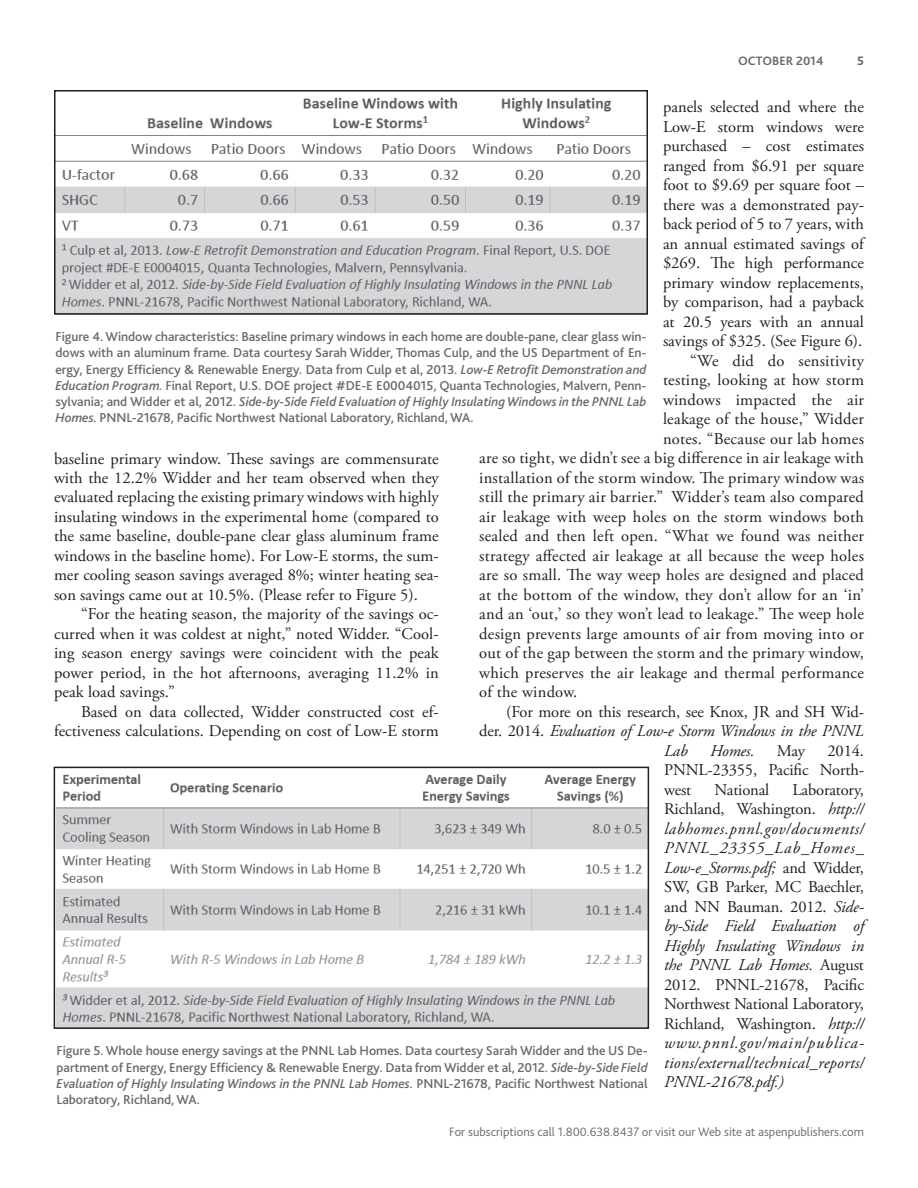
<style>
.page{position:relative;width:918px;height:1188px;background:#fff}
.page>*{position:absolute;margin:0;border:0;box-sizing:border-box;transform-origin:0 0}
.t1{font:16.5px/19.5px "Adobe Garamond Pro";letter-spacing:.015em;color:#231f20;text-align:justify}
.t2{font:italic 16.5px/19.5px "Adobe Garamond Pro";letter-spacing:-.01em;color:#231f20;text-align:justify}
.t3{font:16.5px "Adobe Garamond Pro";letter-spacing:-.01em;color:#231f20}
.t4{font:500 13.5px/16.2px "Bliss 2";letter-spacing:-.005em;color:#69696c;text-align:justify}
.t5{font:300 12.75px "Bliss 2";color:#69696c}
.t6{font:700 12.75px "Bliss 2";color:#69696c}
.t7{font:800 12.75px "Bliss 2";color:#69696c}
.s1{font-style:normal}
.s2{font-style:italic}
</style>
<div class="page">
<img style="left:57px;top:97px;width:588px;height:215px">
<div style="left:54px;top:90px;width:594px;height:225px;border:2px solid #231f20"></div>
<img style="left:57px;top:774px;width:589px;height:252px">
<div style="left:54px;top:767px;width:595px;height:262px;border:2px solid #231f20"></div>
<p class="t6" style="left:738px;top:54px;width:87px">OCTOBER 2014</p>
<p class="t7" style="left:857px;top:56px;width:8px">5</p>
<p class="t1" style="left:663px;top:99px;width:203px">panels selected and where the</p>
<p class="t1" style="left:663px;top:118px;width:203px">Low-E storm windows were</p>
<p class="t1" style="left:663px;top:138px;width:203px">purchased – cost estimates</p>
<p class="t1" style="left:663px;top:157px;width:203px">ranged from $6.91 per square</p>
<p class="t1" style="left:663px;top:177px;width:203px">foot to $9.69 per square foot –</p>
<p class="t1" style="left:663px;top:196px;width:203px">there was a demonstrated pay-</p>
<p class="t1" style="left:663px;top:216px;width:203px">back period of 5 to 7 years, with</p>
<p class="t1" style="left:663px;top:235px;width:203px">an annual estimated savings of</p>
<p class="t1" style="left:663px;top:255px;width:203px">$269. The high performance</p>
<p class="t1" style="left:663px;top:274px;width:203px">primary window replacements,</p>
<p class="t1" style="left:663px;top:294px;width:203px">by comparison, had a payback</p>
<p class="t1" style="left:663px;top:313px;width:203px">at 20.5 years with an annual</p>
<p class="t1" style="left:663px;top:333px;width:201px">savings of $325. (See Figure 6).</p>
<p class="t1" style="left:690px;top:352px;width:176px">“We did do sensitivity</p>
<p class="t1" style="left:663px;top:372px;width:202px">testing, looking at how storm</p>
<p class="t1" style="left:663px;top:391px;width:203px">windows impacted the air</p>
<p class="t1" style="left:663px;top:411px;width:202px">leakage of the house,” Widder</p>
<p class="t1" style="left:663px;top:430px;width:202px">notes. “Because our lab homes</p>
<p class="t1" style="left:479px;top:450px;width:386px">are so tight, we didn’t see a big difference in air leakage with</p>
<p class="t1" style="left:479px;top:469px;width:386px">installation of the storm window. The primary window was</p>
<p class="t1" style="left:479px;top:489px;width:386px">still the primary air barrier.” Widder’s team also compared</p>
<p class="t1" style="left:479px;top:508px;width:386px">air leakage with weep holes on the storm windows both</p>
<p class="t1" style="left:479px;top:528px;width:386px">sealed and then left open. “What we found was neither</p>
<p class="t1" style="left:479px;top:547px;width:386px">strategy affected air leakage at all because the weep holes</p>
<p class="t1" style="left:479px;top:567px;width:386px">are so small. The way weep holes are designed and placed</p>
<p class="t1" style="left:479px;top:586px;width:386px">at the bottom of the window, they don’t allow for an ‘in’</p>
<p class="t1" style="left:479px;top:606px;width:386px">and an ‘out,’ so they won’t lead to leakage.” The weep hole</p>
<p class="t1" style="left:479px;top:625px;width:386px">design prevents large amounts of air from moving into or</p>
<p class="t1" style="left:479px;top:645px;width:386px">out of the gap between the storm and the primary window,</p>
<p class="t1" style="left:479px;top:664px;width:386px">which preserves the air leakage and thermal performance</p>
<p class="t1" style="left:479px;top:684px;width:100px">of the window.</p>
<p class="t3" style="left:506px;top:705px;width:359px">(For more on this research, see Knox, JR and SH Wid-</p>
<p class="t2" style="left:479px;top:723px;width:386px"><span class="s1">der. 2014.</span> Evaluation of Low-e Storm Windows in the PNNL</p>
<p class="t2" style="left:664px;top:742px;width:25px">Lab</p>
<p class="t2" style="left:710px;top:742px;width:46px">Homes.</p>
<p class="t1" style="left:777px;top:742px;width:30px">May</p>
<p class="t4" style="left:56px;top:330px;width:593px">Figure 4. Window characteristics: Baseline primary windows in each home are double-pane, clear glass win&shy;dows with an aluminum frame. Data courtesy Sarah Widder, Thomas Culp, and the US Department of En&shy;ergy, Energy Efficiency &amp; Renewable Energy. Data from Culp et al, 2013. <span class="s2">Low-E Retrofit Demonstration and Education Program.</span> Final Report, U.S. DOE project #DE-E E0004015, Quanta Technologies, Malvern, Penn&shy;sylvania; and Widder et al, 2012. <span class="s2">Side-by-Side Field Evaluation of Highly Insulating Windows in the PNNL Lab Homes.</span> PNNL-21678, Pacific Northwest National Laboratory, Richland, WA.</p>
<p class="t1" style="left:54px;top:450px;width:386px">baseline primary window. These savings are commensurate with the 12.2% Widder and her team observed when they evaluated replacing the existing primary windows with highly insulating windows in the experimental home (compared to the same baseline, double-pane clear glass aluminum frame windows in the baseline home). For Low-E storms, the sum&shy;mer cooling season savings averaged 8%; winter heating sea&shy;son savings came out at 10.5%. (Please refer to Figure 5).</p>
<p class="t1" style="left:54px;top:606px;width:386px;text-indent:27px">“For the heating season, the majority of the savings oc&shy;curred when it was coldest at night,” noted Widder. “Cool&shy;ing season energy savings were coincident with the peak power period, in the hot afternoons, averaging 11.2% in peak load savings.”</p>
<p class="t1" style="left:54px;top:703px;width:386px;text-align:right">Based on data collected, Widder constructed cost ef&shy;fectiveness calculations. Depending on cost of Low-E storm</p>
<p class="t1" style="left:664px;top:742px;width:201px;text-indent:163px">2014.<br>PNNL-23355, Pacific North&shy;west</p>
<p class="t2" style="left:664px;top:781px;width:201px;text-indent:129px"><span class="s1">Laboratory, Richland, Washington.</span> http:// labhomes.pnnl.gov/documents/ PNNL_23355_Lab_Homes_ Low-e_Storms.pdf; <span class="s1">and Widder, SW, GB Parker, MC Baechler, and NN Bauman. 2012.</span> Side&shy;by-Side Field Evaluation of Highly Insulating Windows in the PNNL Lab Homes. <span class="s1">August 2012. PNNL-21678, Pacific Northwest National Laboratory, Richland, Washington.</span> http:// www.pnnl.gov/main/publica&shy;tions/external/technical_reports/ PNNL-21678.pdf.)</p>
<p class="t3" style="left:715px;top:783px;width:56px">National</p>
<p class="t4" style="left:57px;top:1044px;width:593px">Figure 5. Whole house energy savings at the PNNL Lab Homes. Data courtesy Sarah Widder and the US De&shy;partment of Energy, Energy Efficiency &amp; Renewable Energy. Data from Widder et al, 2012. <span class="s2">Side-by-Side Field Evaluation of Highly Insulating Windows in the PNNL Lab Homes.</span> PNNL-21678, Pacific Northwest National Laboratory, Richland, WA.</p>
<p class="t5" style="left:449px;top:1127px;width:416px">For subscriptions call 1.800.638.8437 or visit our Web site at aspenpublishers.com</p>
</div>
